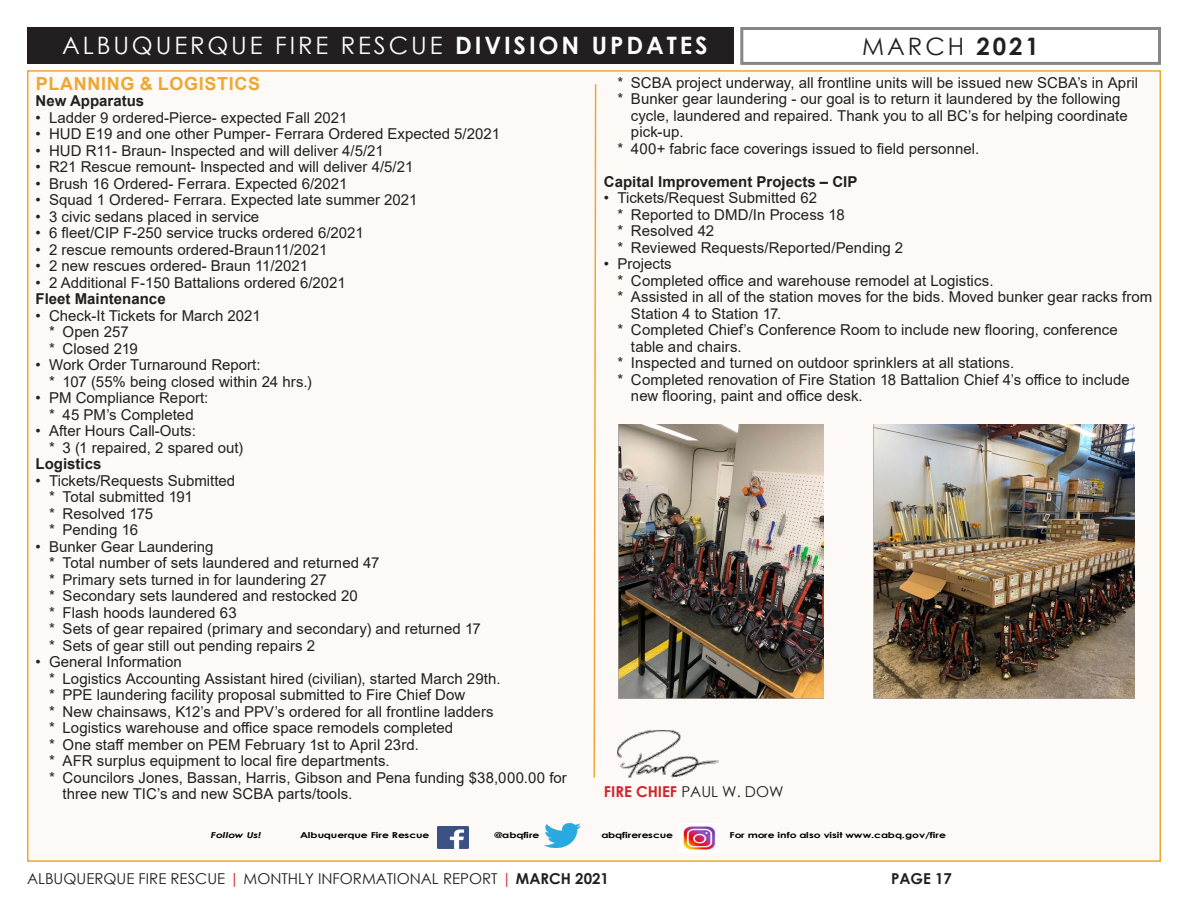
<style>
.page{position:relative;width:1188px;height:918px;background:#fff}
.page>*{position:absolute;margin:0;border:0;box-sizing:border-box;transform-origin:0 0}
.t1{font:24px "Century Gothic";letter-spacing:.12em;color:#fff}
.t2{font:24px "Century Gothic";letter-spacing:.12em;color:#231f20}
.BULLETED_LIST{font:700 18px "Arial";letter-spacing:.035em;color:#eda834}
.t3{font:15px/16.5px "Arial";color:#231f20}
.BULLETED_LIST-2{font:700 15px "Arial";color:#231f20}
.t4{font:15px "Century Gothic";color:#231f20}
.Paragraph_Style_1{font:700 15px "Century Gothic";color:#d1232a}
.t5{font:700 15px "Century Gothic";color:#231f20}
.t6{font:700 8.1px "Century Gothic";letter-spacing:-.005em;color:#000;scale:1.32 1}
.t7{font:italic 700 8.1px "Century Gothic";letter-spacing:-.005em;color:#000;scale:1.32 1}
.s1{font-weight:700}
.s2{font-weight:400;color:#231f20}
.s3{color:#d1232a}
</style>
<div class="page">
<div style="left:27px;top:70px;width:1134px;height:792px;background:#fcf9f6;border:2px solid #eda834"></div>
<div style="left:27px;top:27px;width:706px;height:37px;background:#231f20"></div>
<div style="left:740px;top:27px;width:421px;height:38px;border:3px solid #848689"></div>
<svg style="left:593px;top:84px;width:4px;height:694px"></svg>
<img style="left:618px;top:730px;width:101px;height:48px">
<img style="left:683px;top:826px;width:33px;height:24px">
<img style="left:438px;top:827px;width:31px;height:22px">
<img style="left:545px;top:824px;width:36px;height:23px">
<img style="left:618px;top:425px;width:205px;height:273px">
<img style="left:873px;top:425px;width:262px;height:273px">
<p class="t1" style="left:62px;top:29px;width:647px">ALBUQUERQUE FIRE RESCUE <span class="s1">DIVISION UPDATES</span></p>
<p class="t2" style="left:862px;top:30px;width:178px">MARCH <span class="s1">2021</span></p>
<p class="BULLETED_LIST" style="left:36px;top:71px;width:226px">PLANNING &amp; LOGISTICS</p>
<p class="BULLETED_LIST-2" style="left:36px;top:90px;width:110px">New Apparatus</p>
<p class="t3" style="left:36px;top:109px;width:313px">• Ladder 9 ordered-Pierce- expected Fall 2021</p>
<p class="t3" style="left:36px;top:126px;width:466px">• HUD E19 and one other Pumper- Ferrara Ordered Expected 5/2021</p>
<p class="t3" style="left:36px;top:142px;width:350px">• HUD R11- Braun- Inspected and will deliver 4/5/21</p>
<p class="t3" style="left:36px;top:159px;width:379px">• R21 Rescue remount- Inspected and will deliver 4/5/21</p>
<p class="t3" style="left:36px;top:175px;width:313px">• Brush 16 Ordered- Ferrara. Expected 6/2021</p>
<p class="t3" style="left:36px;top:192px;width:383px">• Squad 1 Ordered- Ferrara. Expected late summer 2021</p>
<p class="t3" style="left:36px;top:208px;width:225px">• 3 civic sedans placed in service</p>
<p class="t3" style="left:36px;top:225px;width:330px">• 6 fleet/CIP F-250 service trucks ordered 6/2021</p>
<p class="t3" style="left:36px;top:241px;width:293px">• 2 rescue remounts ordered-Braun11/2021</p>
<p class="t3" style="left:36px;top:258px;width:274px">• 2 new rescues ordered- Braun 11/2021</p>
<p class="t3" style="left:36px;top:274px;width:312px">• 2 Additional F-150 Battalions ordered 6/2021</p>
<p class="BULLETED_LIST-2" style="left:36px;top:288px;width:132px">Fleet Maintenance</p>
<p class="t3" style="left:36px;top:307px;width:227px">• Check-It Tickets for March 2021</p>
<p class="t3" style="left:49px;top:324px;width:81px">* Open 257</p>
<p class="t3" style="left:49px;top:340px;width:90px">* Closed 219</p>
<p class="t3" style="left:36px;top:357px;width:226px">• Work Order Turnaround Report:</p>
<p class="t3" style="left:49px;top:373px;width:264px">* 107 (55% being closed within 24 hrs.)</p>
<p class="t3" style="left:36px;top:390px;width:174px">• PM Compliance Report:</p>
<p class="t3" style="left:49px;top:406px;width:146px">* 45 PM’s Completed</p>
<p class="t3" style="left:36px;top:423px;width:162px">• After Hours Call-Outs:</p>
<p class="t3" style="left:49px;top:439px;width:196px">* 3 (1 repaired, 2 spared out)</p>
<p class="BULLETED_LIST-2" style="left:36px;top:453px;width:67px">Logistics</p>
<p class="t3" style="left:36px;top:472px;width:201px">• Tickets/Requests Submitted</p>
<p class="t3" style="left:49px;top:489px;width:145px">* Total submitted 191</p>
<p class="t3" style="left:49px;top:505px;width:106px">* Resolved 175</p>
<p class="t3" style="left:49px;top:522px;width:90px">* Pending 16</p>
<p class="t3" style="left:36px;top:538px;width:179px">• Bunker Gear Laundering</p>
<p class="t3" style="left:49px;top:555px;width:332px">* Total number of sets laundered and returned 47</p>
<p class="t3" style="left:49px;top:571px;width:279px">* Primary sets turned in for laundering 27</p>
<p class="t3" style="left:49px;top:588px;width:310px">* Secondary sets laundered and restocked 20</p>
<p class="t3" style="left:49px;top:604px;width:189px">* Flash hoods laundered 63</p>
<p class="t3" style="left:49px;top:621px;width:433px">* Sets of gear repaired (primary and secondary) and returned 17</p>
<p class="t3" style="left:49px;top:637px;width:268px">* Sets of gear still out pending repairs 2</p>
<p class="t3" style="left:36px;top:654px;width:148px">• General Information</p>
<p class="t3" style="left:49px;top:670px;width:453px">* Logistics Accounting Assistant hired (civilian), started March 29th.</p>
<p class="t3" style="left:49px;top:687px;width:418px">* PPE laundering facility proposal submitted to Fire Chief Dow</p>
<p class="t3" style="left:49px;top:703px;width:446px">* New chainsaws, K12’s and PPV’s ordered for all frontline ladders</p>
<p class="t3" style="left:49px;top:720px;width:406px">* Logistics warehouse and office space remodels completed</p>
<p class="t3" style="left:49px;top:736px;width:371px">* One staff member on PEM February 1st to April 23rd.</p>
<p class="t3" style="left:49px;top:753px;width:342px">* AFR surplus equipment to local fire departments.</p>
<p class="t3" style="left:63px;top:769px;width:506px;text-indent:-14px">* Councilors Jones, Bassan, Harris, Gibson and Pena funding $38,000.00 for three new TIC’s and new SCBA parts/tools.</p>
<p class="t3" style="left:617px;top:74px;width:522px">* SCBA project underway, all frontline units will be issued new SCBA’s in April</p>
<p class="t3" style="left:631px;top:90px;width:498px;text-indent:-14px">* Bunker gear laundering - our goal is to return it laundered by the following cycle, laundered and repaired. Thank you to all BC’s for helping coordinate pick-up.</p>
<p class="t3" style="left:617px;top:140px;width:363px">* 400+ fabric face coverings issued to field personnel.</p>
<p class="BULLETED_LIST-2" style="left:604px;top:171px;width:255px">Capital Improvement Projects – CIP</p>
<p class="t3" style="left:604px;top:189px;width:215px">• Tickets/Request Submitted 62</p>
<p class="t3" style="left:617px;top:206px;width:229px">* Reported to DMD/In Process 18</p>
<p class="t3" style="left:617px;top:222px;width:98px">* Resolved 42</p>
<p class="t3" style="left:617px;top:239px;width:287px">* Reviewed Requests/Reported/Pending 2</p>
<p class="t3" style="left:604px;top:255px;width:69px">• Projects</p>
<p class="t3" style="left:617px;top:272px;width:378px">* Completed office and warehouse remodel at Logistics.</p>
<p class="t3" style="left:631px;top:288px;width:523px;text-indent:-14px">* Assisted in all of the station moves for the bids. Moved bunker gear racks from<br>Station 4 to Station 17.</p>
<p class="t3" style="left:631px;top:321px;width:488px;text-indent:-14px">* Completed Chief’s Conference Room to include new flooring, conference table and chairs.</p>
<p class="t3" style="left:617px;top:354px;width:398px">* Inspected and turned on outdoor sprinklers at all stations.</p>
<p class="t3" style="left:631px;top:371px;width:501px;text-indent:-14px">* Completed renovation of Fire Station 18 Battalion Chief 4’s office to include new flooring, paint and office desk.</p>
<p class="Paragraph_Style_1" style="left:604px;top:780px;width:181px">FIRE CHIEF <span class="s2">PAUL W. DOW</span></p>
<p class="t7" style="left:211px;top:829px;width:40px">Follow Us!</p>
<p class="t6" style="left:300px;top:829px;width:99px">Albuquerque Fire Rescue</p>
<p class="t6" style="left:495px;top:829px;width:36px">@abqfire</p>
<p class="t6" style="left:601px;top:829px;width:56px">abqfirerescue</p>
<p class="t6" style="left:729px;top:829px;width:166px">For more info also visit www.cabq.gov/fire</p>
<p class="t4" style="left:27px;top:868px;width:583px">ALBUQUERQUE FIRE RESCUE <span class="s3">|</span> MONTHLY INFORMATIONAL REPORT <span class="s3">|</span> <span class="s1">MARCH 2021</span></p>
<p class="t5" style="left:891px;top:867px;width:62px">PAGE 17</p>
</div>
